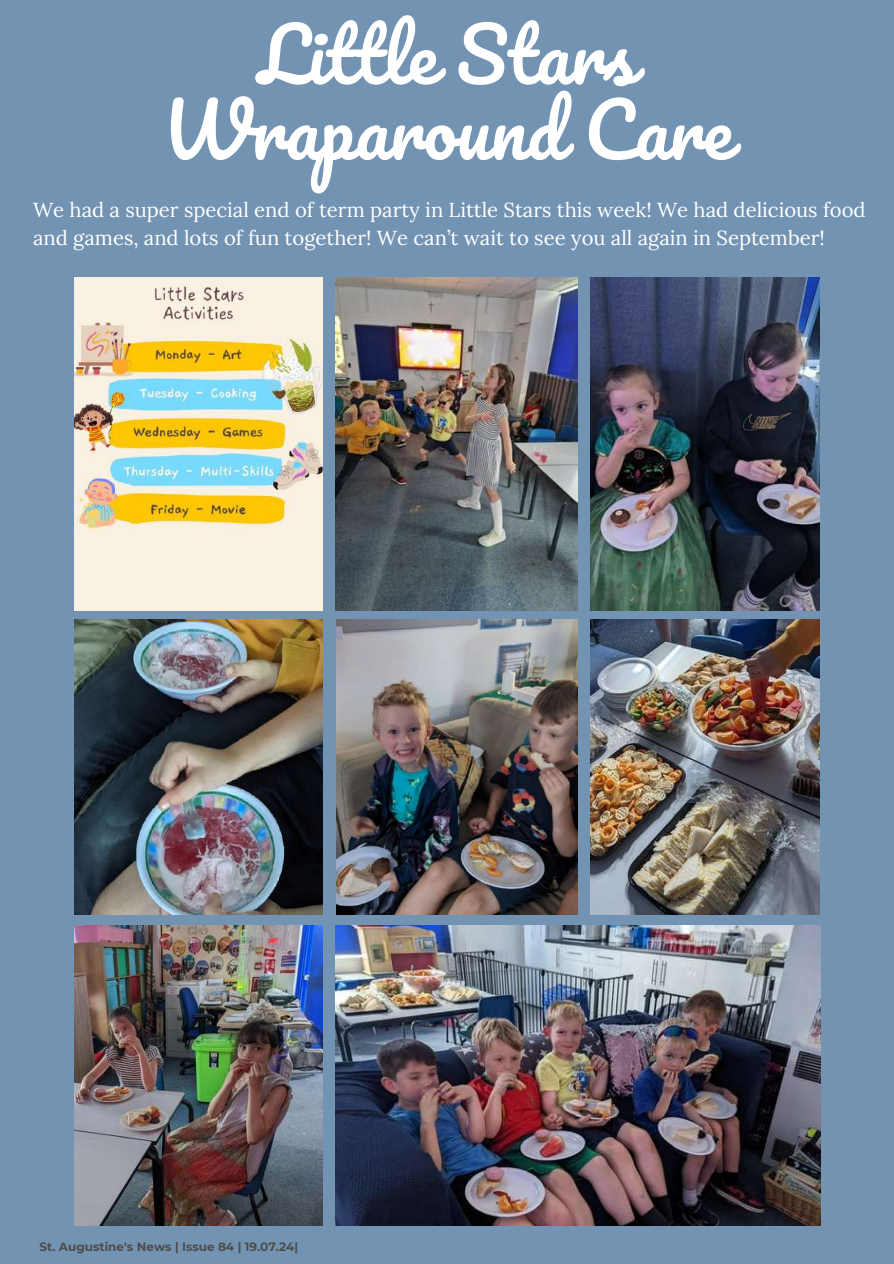
<style>
.page{position:relative;width:894px;height:1264px;background:#fff}
.page>*{position:absolute;margin:0;border:0;box-sizing:border-box;transform-origin:0 0}
.t1{font:73.5px/75.3px "Pacifico";color:#fff;text-align:center}
.t2{font:20.25px/28.2px "Lora";color:#fff}
.t3{font:700 12px "Montserrat";color:#4d4d4d}
</style>
<div class="page">
<div style="left:0;top:0;width:893px;height:1263px;background:#7393b3"></div>
<img style="left:74px;top:277px;width:248px;height:333px">
<img style="left:590px;top:620px;width:229px;height:294px">
<img style="left:74px;top:925px;width:249px;height:300px">
<img style="left:336px;top:277px;width:241px;height:333px">
<img style="left:336px;top:925px;width:483px;height:300px">
<img style="left:590px;top:277px;width:229px;height:333px">
<img style="left:74px;top:620px;width:249px;height:294px">
<img style="left:336px;top:620px;width:241px;height:294px">
<h1 class="t1" style="left:162px;top:21px;width:571px">Little Stars<br>Wraparound Care</h1>
<p class="t2" style="left:33px;top:195px;width:833px">We had a super special end of term party in Little Stars this week! We had delicious food and games, and lots of fun together! We can’t wait to see you all again in September!</p>
<p class="t3" style="left:40px;top:1239px;width:260px">St. Augustine's News | Issue 84 | 19.07.24|</p>
</div>
